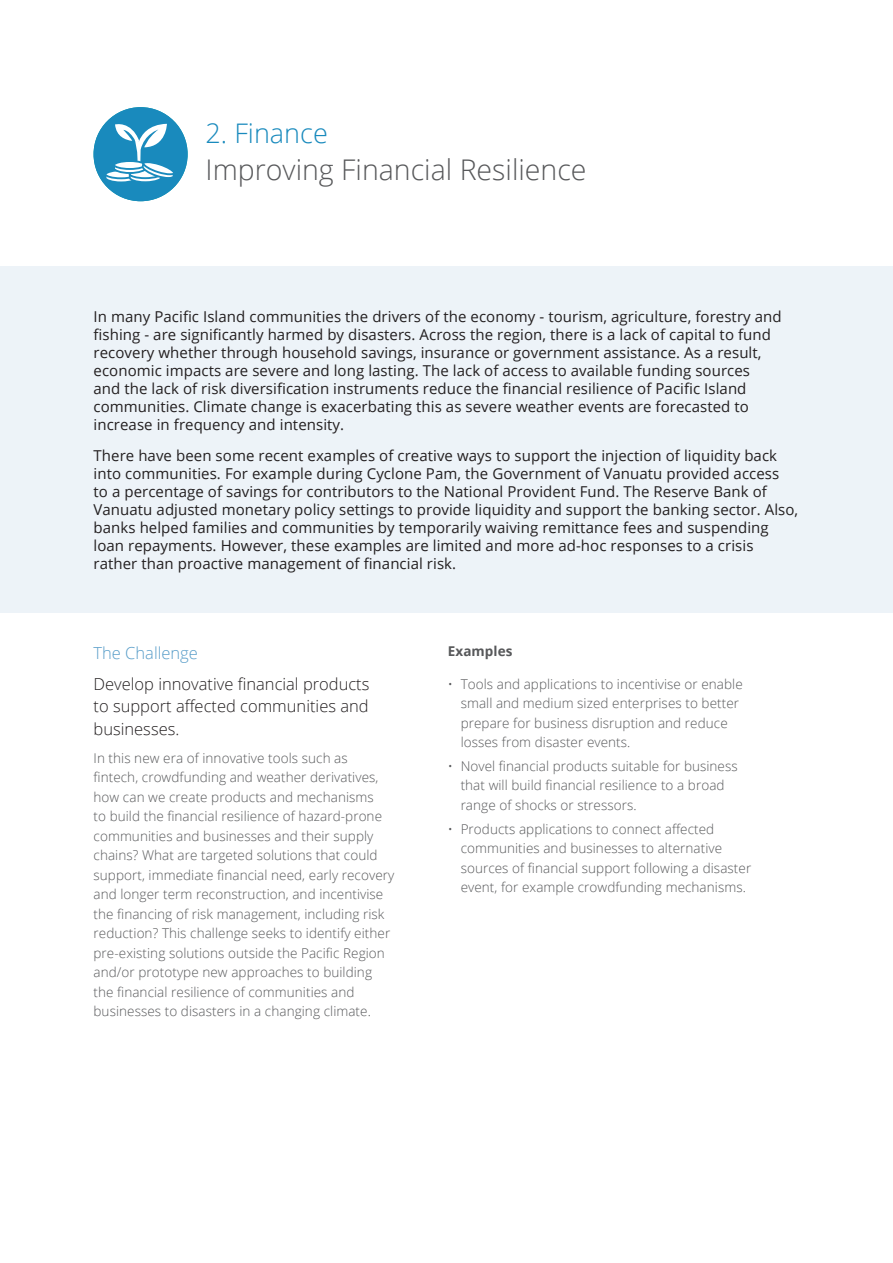
<style>
.page{position:relative;width:893px;height:1263px;background:#fff}
.page>*{position:absolute;margin:0;border:0;box-sizing:border-box;transform-origin:0 0}
.t1{font:300 28.5px "Open Sans";color:#57585a}
.t2{font:300 27px "Open Sans";color:#198abd}
.t3{font:300 16.5px/22.5px "Open Sans";color:#231f20;text-align:justify}
.t4{font:300 16.5px "Open Sans";color:#569cc8}
.t5{font:15px/18px "Open Sans";letter-spacing:.005em;color:#231f20}
.t6{font:300 13.5px/19.5px "Open Sans";letter-spacing:.005em;color:#57585a}
.t7{font:700 13.5px "Open Sans";letter-spacing:.005em;color:#57585a}
</style>
<div class="page">
<div style="left:0;top:266px;width:893px;height:346px;background:#edf3f8"></div>
<div style="left:94px;top:107px;width:94px;height:94px;background:#198abd;border-radius:50%"></div>
<svg style="left:105px;top:120px;width:70px;height:62px"></svg>
<p class="t2" style="left:206px;top:115px;width:124px">2. Finance</p>
<p class="t1" style="left:206px;top:151px;width:382px">Improving Financial Resilience</p>
<p class="t5" style="left:94px;top:307px;width:690px">In many Pacific Island communities the drivers of the economy - tourism, agriculture, forestry and fishing - are significantly harmed by disasters. Across the region, there is a lack of capital to fund recovery whether through household savings, insurance or government assistance. As a result, economic impacts are severe and long lasting. The lack of access to available funding sources<br>and the lack of risk diversification instruments reduce the financial resilience of Pacific Island communities. Climate change is exacerbating this as severe weather events are forecasted to increase in frequency and intensity.</p>
<p class="t5" style="left:94px;top:446px;width:706px">There have been some recent examples of creative ways to support the injection of liquidity back into communities. For example during Cyclone Pam, the Government of Vanuatu provided access<br>to a percentage of savings for contributors to the National Provident Fund. The Reserve Bank of Vanuatu adjusted monetary policy settings to provide liquidity and support the banking sector. Also, banks helped families and communities by temporarily waiving remittance fees and suspending loan repayments. However, these examples are limited and more ad-hoc responses to a crisis rather than proactive management of financial risk.</p>
<p class="t4" style="left:94px;top:641px;width:106px">The Challenge</p>
<p class="t3" style="left:94px;top:672px;width:277px">Develop innovative financial products to support affected communities and businesses.</p>
<p class="t6" style="left:94px;top:748px;width:302px">In this new era of innovative tools such as fintech, crowdfunding and weather derivatives, how can we create products and mechanisms<br>to build the financial resilience of hazard-prone communities and businesses and their supply chains? What are targeted solutions that could support, immediate financial need, early recovery and longer term reconstruction, and incentivise the financing of risk management, including risk reduction? This challenge seeks to identify either pre-existing solutions outside the Pacific Region and/or prototype new approaches to building the financial resilience of communities and businesses to disasters in a changing climate.</p>
<p class="t7" style="left:448px;top:642px;width:66px">Examples</p>
<p class="t6" style="left:461px;top:674px;width:284px;text-indent:-13px">• Tools and applications to incentivise or enable small and medium sized enterprises to better prepare for business disruption and reduce losses from disaster events.</p>
<p class="t6" style="left:461px;top:756px;width:279px;text-indent:-13px">• Novel financial products suitable for business that will build financial resilience to a broad range of shocks or stressors.</p>
<p class="t6" style="left:461px;top:819px;width:292px;text-indent:-13px">• Products applications to connect affected communities and businesses to alternative sources of financial support following a disaster event, for example crowdfunding mechanisms.</p>
</div>
